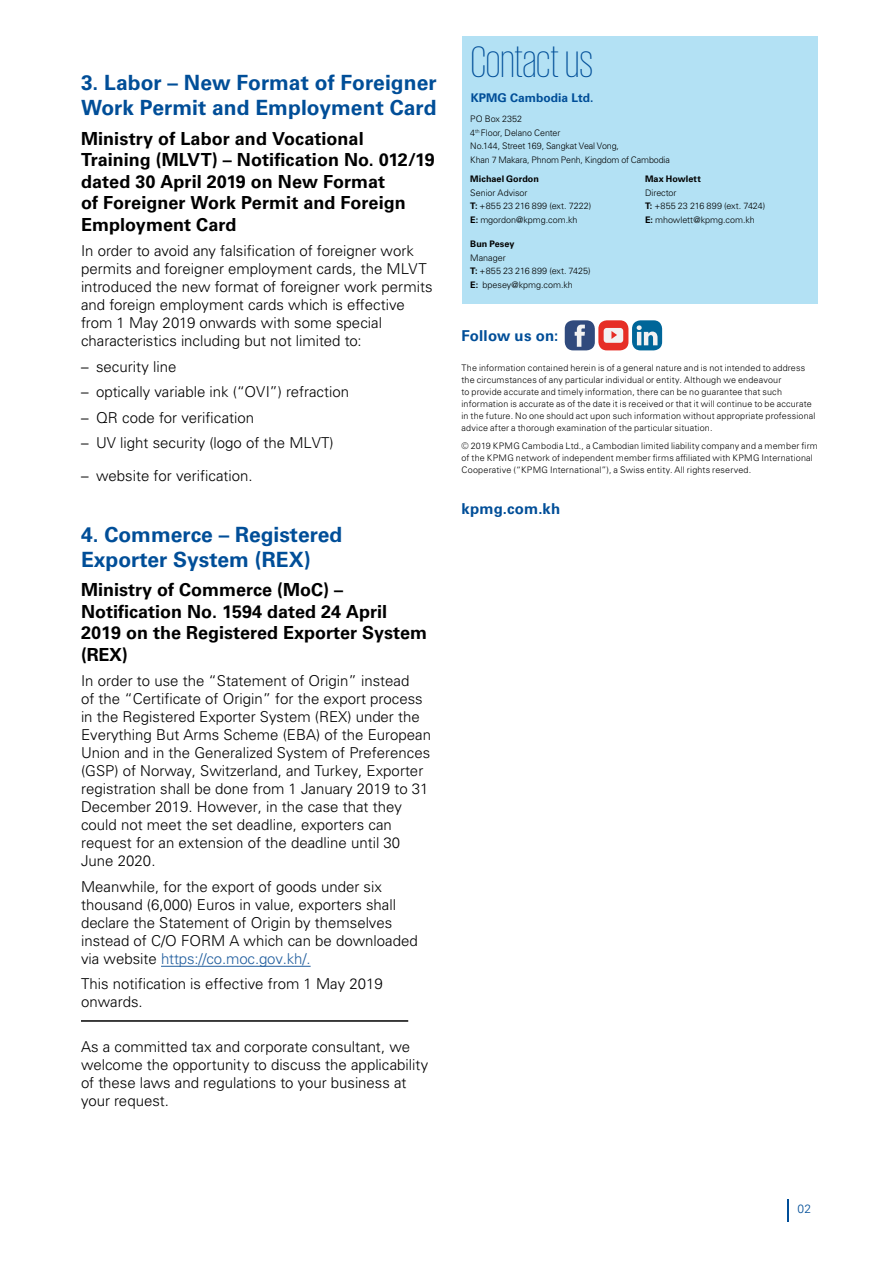
<style>
.page{position:relative;width:893px;height:1263px;background:#fff}
.page>*{position:absolute;margin:0;border:0;box-sizing:border-box;transform-origin:0 0}
.t1{font:200 45px "VNIKPMG";color:#004e98}
.t2{font:700 21px/25.2px "VNI Univers 65";color:#004e98}
.t3{font:700 18px/21.6px "VNI Univers 65";color:#000}
.t4{font:300 15px/18px "VNI Univers 45";color:#000}
.t5{font:700 15px "VNI Univers 65";letter-spacing:.01em;color:#004e98}
.t6{font:700 12px "VNI Univers 65";color:#004e98}
.t7{font:300 12px "VNI Univers 45";color:#004e98}
.t8{font:300 9px/12px "VNI Univers 45";letter-spacing:.015em;color:#000}
.t9{font:300 9px/13.5px "VNI Univers 45";letter-spacing:-.005em;color:#000}
.t10{font:300 9px/13.5px "VNI Univers 45";letter-spacing:-.015em;color:#000}
.t11{font:700 9px "VNI Univers 65";letter-spacing:.005em;color:#000}
.s1{font-family:"Univers 45"}
.s2{color:#215e9e}
.s3{font-family:"VNI Univers 65";font-weight:700}
</style>
<div class="page">
<svg style="left:787px;top:1199px;width:1px;height:22px"></svg>
<div style="left:565px;top:320px;width:30px;height:30px;background:#304a7d;border-radius:9px"></div>
<svg style="left:575px;top:325px;width:10px;height:22px"></svg>
<div style="left:632px;top:320px;width:30px;height:30px;background:#069;border-radius:9px"></div>
<svg style="left:637px;top:325px;width:20px;height:20px"></svg>
<div style="left:598px;top:320px;width:30px;height:30px;background:#e62e26;border-radius:9px"></div>
<svg style="left:604px;top:328px;width:19px;height:15px"></svg>
<div style="left:462px;top:36px;width:356px;height:267px;background:#b3e1f4"></div>
<hr style="left:161px;top:966px;width:150px;height:1px;background:#215e9e">
<hr style="left:81px;top:1020px;width:327px;height:2px;background:#000101">
<h2 class="t2" style="left:81px;top:69px;width:357px">3. Labor – New Format of Foreigner<br>Work Permit and Employment Card</h2>
<p class="t3" style="left:81px;top:126px;width:355px">Ministry of Labor and Vocational<br>Training (MLVT) – Notification No. 012/19 dated 30 April 2019 on New Format<br>of Foreigner Work Permit and Foreign<br>Employment Card</p>
<p class="t4" style="left:81px;top:241px;width:353px">In order to avoid any falsification of foreigner work permits and foreigner employment cards, the MLVT introduced the new format of foreigner work permits and foreign employment cards which is effective from 1 May 2019 onwards with some special characteristics including but not limited to:</p>
<p class="t4" style="left:81px;top:357px;width:97px"><span class="s1">–</span> security line</p>
<p class="t4" style="left:81px;top:382px;width:270px"><span class="s1">–</span> optically variable ink (“OVI”) refraction</p>
<p class="t4" style="left:81px;top:408px;width:175px"><span class="s1">–</span> QR code for verification</p>
<p class="t4" style="left:81px;top:433px;width:254px"><span class="s1">–</span> UV light security (logo of the MLVT)</p>
<p class="t4" style="left:81px;top:466px;width:173px"><span class="s1">–</span> website for verification.</p>
<h2 class="t2" style="left:81px;top:520px;width:263px">4. Commerce – Registered<br>Exporter System (REX)</h2>
<p class="t3" style="left:81px;top:578px;width:348px">Ministry of Commerce (MoC) –<br>Notification No. 1594 dated 24 April<br>2019 on the Registered Exporter System (REX)</p>
<p class="t4" style="left:81px;top:671px;width:352px">In order to use the “Statement of Origin” instead<br>of the “Certificate of Origin” for the export process in the Registered Exporter System (REX) under the Everything But Arms Scheme (EBA) of the European Union and in the Generalized System of Preferences (GSP) of Norway, Switzerland, and Turkey, Exporter registration shall be done from 1 January 2019 to 31<br>December 2019. However, in the case that they could not meet the set deadline, exporters can request for an extension of the deadline until 30<br>June 2020.</p>
<p class="t4" style="left:81px;top:877px;width:338px">Meanwhile, for the export of goods under six thousand (6,000) Euros in value, exporters shall declare the Statement of Origin by themselves instead of C/O FORM A which can be downloaded via website <span class="s2">https://co.moc.gov.kh/.</span></p>
<p class="t4" style="left:81px;top:974px;width:303px">This notification is effective from 1 May 2019 onwards.</p>
<p class="t4" style="left:81px;top:1036px;width:349px">As a committed tax and corporate consultant, we welcome the opportunity to discuss the applicability of these laws and regulations to your business at your request.</p>
<h1 class="t1" style="left:471px;top:37px;width:124px">Contact us</h1>
<p class="t6" style="left:471px;top:89px;width:124px">KPMG Cambodia Ltd.</p>
<p class="t10" style="left:470px;top:112px;width:201px">PO Box 2352<br>4<sup>th</sup> Floor, Delano Center<br>No.144, Street 169, Sangkat Veal Vong,<br>Khan 7 Makara, Phnom Penh, Kingdom of Cambodia</p>
<p class="t11" style="left:470px;top:173px;width:70px">Michael Gordon</p>
<p class="t8" style="left:470px;top:185px;width:123px;line-height:13.5px">Senior Advisor<br><span class="s3">T:</span> +855 23 216 899 (ext. 7222)<br><span class="s3">E:</span> mgordon@kpmg.com.kh</p>
<p class="t11" style="left:470px;top:237px;width:46px">Bun Pesey</p>
<p class="t9" style="left:470px;top:250px;width:122px">Manager<br><span class="s3">T:</span> +855 23 216 899 (ext. 7425)<br><span class="s3">E:</span> bpesey@kpmg.com.kh</p>
<p class="t11" style="left:645px;top:173px;width:57px">Max Howlett</p>
<p class="t9" style="left:645px;top:185px;width:122px">Director<br><span class="s3">T:</span> +855 23 216 899 (ext. 7424)<br><span class="s3">E:</span> mhowlett@kpmg.com.kh</p>
<p class="t5" style="left:461px;top:325px;width:98px">Follow us on:</p>
<p class="t8" style="left:461px;top:361px;width:356px">The information contained herein is of a general nature and is not intended to address the circumstances of any particular individual or entity. Although we endeavour<br>to provide accurate and timely information, there can be no guarantee that such information is accurate as of the date it is received or that it will continue to be accurate in the future. No one should act upon such information without appropriate professional advice after a thorough examination of the particular situation.</p>
<p class="t8" style="left:461px;top:439px;width:358px">© 2019 KPMG Cambodia Ltd., a Cambodian limited liability company and a member firm of the KPMG network of independent member firms affiliated with KPMG International<br>Cooperative (“KPMG International”), a Swiss entity. All rights reserved.</p>
<p class="t5" style="left:461px;top:498px;width:100px">kpmg.com.kh</p>
<p class="t7" style="left:797px;top:1200px;width:15px">02</p>
</div>
